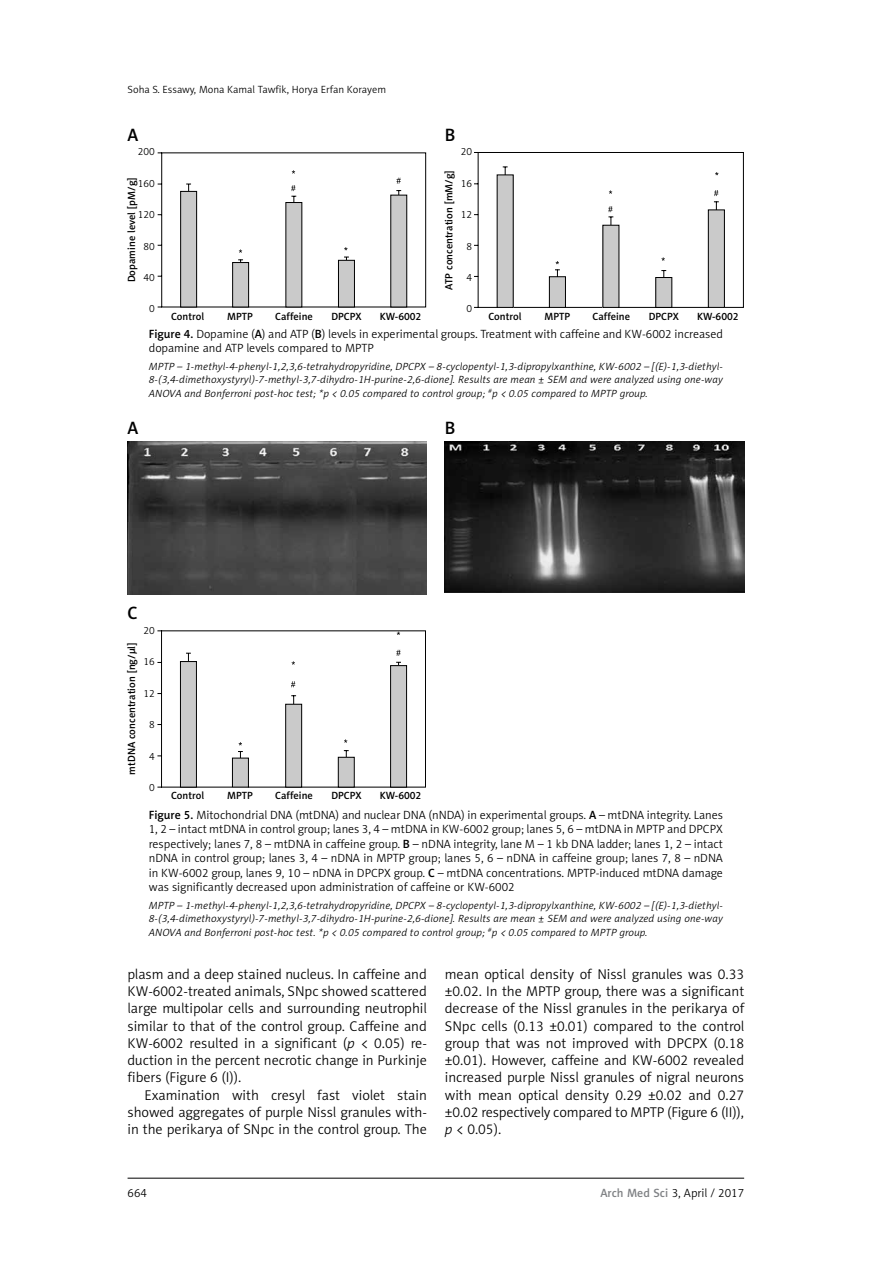
<style>
.page{position:relative;width:893px;height:1263px;background:#fff}
.page>*{position:absolute;margin:0;border:0;box-sizing:border-box;transform-origin:0 0}
.t1{font:18px "Naomi Sans EFN Medium";color:#000}
.t2{font:14.25px/17.2px "Naomi Sans EFN Light";color:#000;text-align:justify}
.t3{font:12px/14.4px "Naomi Sans EFN Light";color:#000}
.t4{font:italic 10.5px/13.5px "Naomi Sans EFN Light";letter-spacing:.015em;color:#000;text-align:justify}
.t5{font:10.5px "Naomi Sans EFN Medium";color:#000}
.t6{font:10.5px "Naomi Sans EFN Light";color:#000}
.s1{font-family:"Naomi Sans EFN Medium"}
.s2{font-style:italic}
.s3{font-family:"Naomi Sans EFN Medium";color:#808285}
</style>
<div class="page">
<hr style="left:128px;top:1178px;width:616px;height:1px;background:#000">
<svg style="left:157px;top:152px;width:269px;height:156px"></svg>
<div style="left:181px;top:191px;width:16px;height:116px;background:#cacaca"></div>
<div style="left:180px;top:191px;width:17px;height:116px;border:1px solid #000"></div>
<div style="left:233px;top:263px;width:16px;height:44px;background:#cacaca"></div>
<div style="left:232px;top:262px;width:17px;height:45px;border:1px solid #000"></div>
<div style="left:286px;top:202px;width:16px;height:105px;background:#cacaca"></div>
<div style="left:338px;top:260px;width:16px;height:47px;background:#cacaca"></div>
<div style="left:338px;top:260px;width:17px;height:47px;border:1px solid #000"></div>
<div style="left:391px;top:195px;width:16px;height:112px;background:#cacaca"></div>
<div style="left:390px;top:195px;width:17px;height:112px;border:1px solid #000"></div>
<svg style="left:474px;top:152px;width:270px;height:156px"></svg>
<div style="left:497px;top:175px;width:16px;height:132px;background:#cacaca"></div>
<div style="left:497px;top:175px;width:17px;height:133px;border:1px solid #000"></div>
<div style="left:549px;top:277px;width:16px;height:30px;background:#cacaca"></div>
<div style="left:549px;top:276px;width:17px;height:32px;border:1px solid #000"></div>
<div style="left:603px;top:225px;width:16px;height:82px;background:#cacaca"></div>
<div style="left:656px;top:277px;width:16px;height:30px;background:#cacaca"></div>
<div style="left:655px;top:277px;width:17px;height:31px;border:1px solid #000"></div>
<div style="left:708px;top:210px;width:16px;height:97px;background:#cacaca"></div>
<div style="left:708px;top:210px;width:17px;height:98px;border:1px solid #000"></div>
<svg style="left:157px;top:630px;width:269px;height:157px"></svg>
<div style="left:180px;top:661px;width:16px;height:126px;background:#cacaca"></div>
<div style="left:180px;top:661px;width:17px;height:126px;border:1px solid #000"></div>
<div style="left:232px;top:758px;width:16px;height:29px;background:#cacaca"></div>
<div style="left:232px;top:758px;width:17px;height:29px;border:1px solid #000"></div>
<div style="left:286px;top:704px;width:16px;height:83px;background:#cacaca"></div>
<div style="left:285px;top:704px;width:17px;height:83px;border:1px solid #000"></div>
<div style="left:338px;top:757px;width:16px;height:30px;background:#cacaca"></div>
<div style="left:338px;top:757px;width:17px;height:30px;border:1px solid #000"></div>
<div style="left:391px;top:666px;width:16px;height:121px;background:#cacaca"></div>
<div style="left:390px;top:665px;width:17px;height:122px;border:1px solid #000"></div>
<img style="left:128px;top:441px;width:299px;height:153px">
<img style="left:445px;top:441px;width:299px;height:152px">
<p class="t6" style="left:128px;top:83px;width:260px">Soha S. Essawy, Mona Kamal Tawfik, Horya Erfan Korayem</p>
<p class="t1" style="left:128px;top:124px;width:12px">A</p>
<p class="t1" style="left:445px;top:124px;width:12px">B</p>
<p class="t6" style="left:461px;top:146px;width:13px">20</p>
<p class="t6" style="left:461px;top:177px;width:13px">16</p>
<p class="t6" style="left:461px;top:209px;width:13px">12</p>
<p class="t6" style="left:467px;top:240px;width:7px">8</p>
<p class="t6" style="left:467px;top:271px;width:7px">4</p>
<p class="t6" style="left:467px;top:303px;width:7px">0</p>
<p class="t6" style="left:138px;top:146px;width:19px">200</p>
<p class="t6" style="left:138px;top:177px;width:19px">160</p>
<p class="t6" style="left:138px;top:209px;width:19px">120</p>
<p class="t6" style="left:144px;top:240px;width:13px">80</p>
<p class="t6" style="left:144px;top:271px;width:13px">40</p>
<p class="t6" style="left:149px;top:303px;width:7px">0</p>
<p class="t5" style="left:125px;top:282px;width:106px;rotate:-90deg">Dopamine level [pM/g]</p>
<p class="t5" style="left:443px;top:290px;width:121px;rotate:-90deg">ATP concentration [mM/g]</p>
<p class="t5" style="left:171px;top:311px;width:35px">Control</p>
<p class="t5" style="left:227px;top:311px;width:27px">MPTP</p>
<p class="t5" style="left:275px;top:311px;width:39px">Caffeine</p>
<p class="t5" style="left:331px;top:311px;width:32px">DPCPX</p>
<p class="t5" style="left:380px;top:311px;width:43px">KW-6002</p>
<p class="t5" style="left:488px;top:311px;width:35px">Control</p>
<p class="t5" style="left:545px;top:311px;width:27px">MPTP</p>
<p class="t5" style="left:593px;top:311px;width:39px">Caffeine</p>
<p class="t5" style="left:649px;top:311px;width:32px">DPCPX</p>
<p class="t5" style="left:697px;top:311px;width:43px">KW-6002</p>
<p class="t3" style="left:149px;top:326px;width:576px"><span class="s1">Figure 4.</span> Dopamine (<span class="s1">A</span>) and ATP (<span class="s1">B</span>) levels in experimental groups. Treatment with caffeine and KW-6002 increased dopamine and ATP levels compared to MPTP</p>
<p class="t4" style="left:149px;top:360px;width:576px">MPTP – 1-methyl-4-phenyl-1,2,3,6-tetrahydropyridine, DPCPX – 8-cyclopentyl-1,3-dipropylxanthine, KW-6002 – [(E)-1,3-diethyl-8-(3,4-dimethoxystyryl)-7-methyl-3,7-dihydro-1H-purine-2,6-dione]. Results are mean ± SEM and were analyzed using one-way ANOVA and Bonferroni post-hoc test; *p &lt; 0.05 compared to control group; <sup>#</sup>p &lt; 0.05 compared to MPTP group.</p>
<p class="t1" style="left:128px;top:417px;width:12px">A</p>
<p class="t1" style="left:445px;top:417px;width:12px">B</p>
<p class="t1" style="left:128px;top:602px;width:12px">C</p>
<p class="t6" style="left:144px;top:624px;width:13px">20</p>
<p class="t6" style="left:144px;top:656px;width:13px">16</p>
<p class="t6" style="left:144px;top:687px;width:13px">12</p>
<p class="t6" style="left:149px;top:719px;width:7px">8</p>
<p class="t6" style="left:149px;top:750px;width:7px">4</p>
<p class="t6" style="left:149px;top:781px;width:7px">0</p>
<p class="t5" style="left:125px;top:775px;width:134px;rotate:-90deg">mtDNA concentration [ng/µl]</p>
<p class="t5" style="left:171px;top:789px;width:35px">Control</p>
<p class="t5" style="left:227px;top:789px;width:27px">MPTP</p>
<p class="t5" style="left:275px;top:789px;width:39px">Caffeine</p>
<p class="t5" style="left:331px;top:789px;width:32px">DPCPX</p>
<p class="t5" style="left:380px;top:789px;width:43px">KW-6002</p>
<p class="t3" style="left:149px;top:808px;width:576px;text-align:justify"><span class="s1">Figure 5.</span> Mitochondrial DNA (mtDNA) and nuclear DNA (nNDA) in experimental groups. <span class="s1">A</span> – mtDNA integrity. Lanes 1, 2 – intact mtDNA in control group; lanes 3, 4 – mtDNA in KW-6002 group; lanes 5, 6 – mtDNA in MPTP and DPCPX respectively; lanes 7, 8 – mtDNA in caffeine group. <span class="s1">B</span> – nDNA integrity, lane M – 1 kb DNA ladder; lanes 1, 2 – intact nDNA in control group; lanes 3, 4 – nDNA in MPTP group; lanes 5, 6 – nDNA in caffeine group; lanes 7, 8 – nDNA in KW-6002 group, lanes 9, 10 – nDNA in DPCPX group. <span class="s1">C</span> – mtDNA concentrations. MPTP-induced mtDNA damage was significantly decreased upon administration of caffeine or KW-6002</p>
<p class="t4" style="left:149px;top:898px;width:576px">MPTP – 1-methyl-4-phenyl-1,2,3,6-tetrahydropyridine, DPCPX – 8-cyclopentyl-1,3-dipropylxanthine, KW-6002 – [(E)-1,3-diethyl-8-(3,4-dimethoxystyryl)-7-methyl-3,7-dihydro-1H-purine-2,6-dione]. Results are mean ± SEM and were analyzed using one-way ANOVA and Bonferroni post-hoc test. *p &lt; 0.05 compared to control group; <sup>#</sup>p &lt; 0.05 compared to MPTP group.</p>
<p class="t2" style="left:128px;top:965px;width:301px">plasm and a deep stained nucleus. In caffeine and KW-6002-treated animals, SNpc showed scattered large multipolar cells and surrounding neutrophil similar to that of the control group. Caffeine and KW-6002 resulted in a significant (<span class="s2">p</span> &lt; 0.05) re&shy;duction in the percent necrotic change in Purkinje fibers (Figure 6 (I)).</p>
<p class="t2" style="left:128px;top:1086px;width:301px;text-indent:17px">Examination with cresyl fast violet stain showed aggregates of purple Nissl granules with&shy;in the perikarya of SNpc in the control group. The</p>
<p class="t2" style="left:445px;top:965px;width:301px">mean optical density of Nissl granules was 0.33 ±0.02. In the MPTP group, there was a significant decrease of the Nissl granules in the perikarya of SNpc cells (0.13 ±0.01) compared to the control group that was not improved with DPCPX (0.18 ±0.01). However, caffeine and KW-6002 revealed increased purple Nissl granules of nigral neurons with mean optical density 0.29 ±0.02 and 0.27 ±0.02 respectively compared to MPTP (Figure 6 (II)), <span class="s2">p</span> &lt; 0.05).</p>
<p class="t3" style="left:128px;top:1186px;width:21px">664</p>
<p class="t3" style="left:600px;top:1186px;width:145px"><span class="s3">Arch Med Sci</span> 3, April / 2017</p>
</div>
